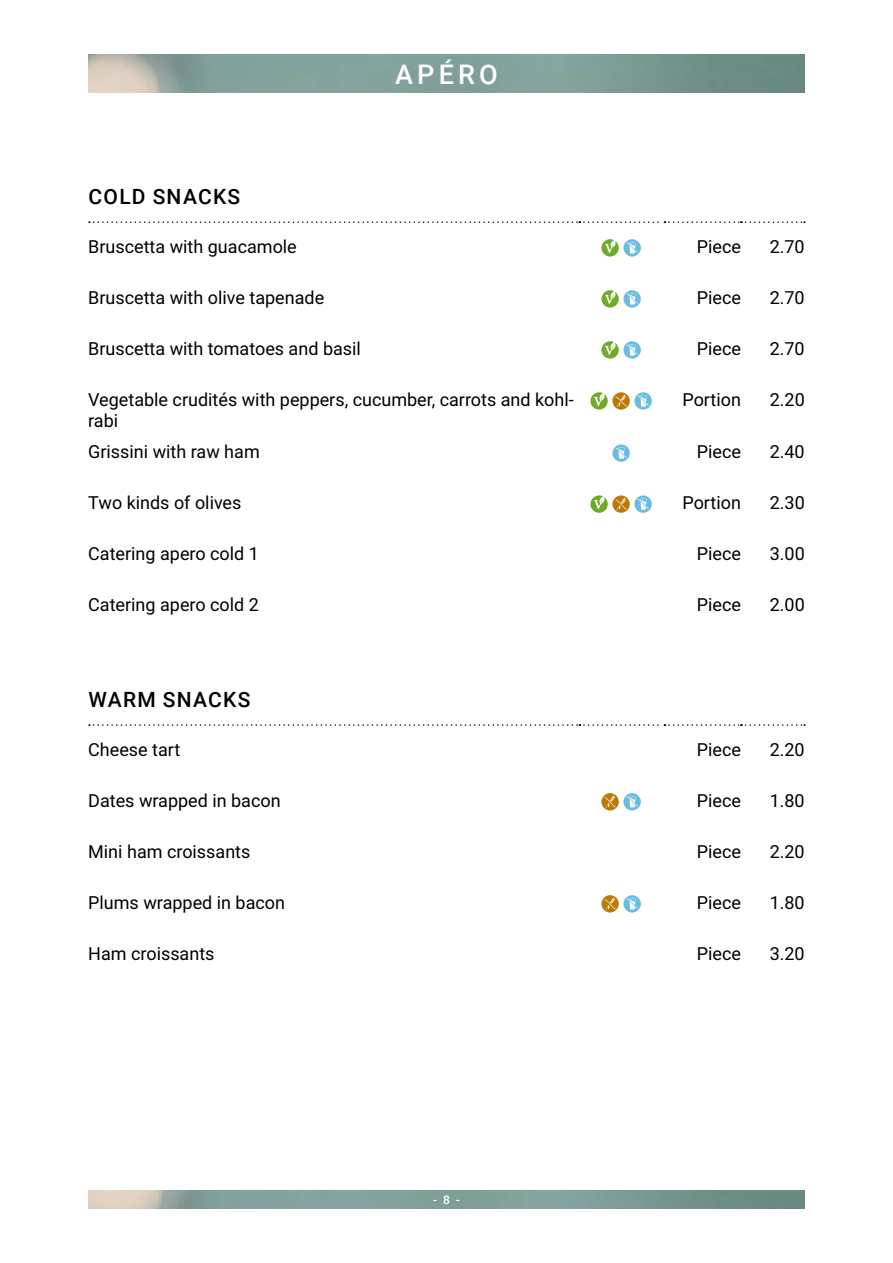
<style>
.page{position:relative;width:893px;height:1263px;background:#fff}
.page>*{position:absolute;margin:0;border:0;box-sizing:border-box;transform-origin:0 0}
.t1{font:500 27px "Roboto";letter-spacing:.155em;color:#fff}
.t2{font:500 21px "Roboto";letter-spacing:.06em;color:#000}
.t3{font:18px/21.6px "Roboto";color:#000}
.t4{font:500 12px "Roboto";color:#fff}
</style>
<div class="page">
<img style="left:88px;top:1190px;width:717px;height:18px">
<img style="left:88px;top:55px;width:717px;height:38px">
<svg style="left:89px;top:221px;width:716px;height:2px"></svg>
<svg style="left:601px;top:239px;width:18px;height:18px"></svg>
<svg style="left:605px;top:240px;width:11px;height:13px"></svg>
<svg style="left:623px;top:239px;width:18px;height:18px"></svg>
<svg style="left:626px;top:242px;width:12px;height:11px"></svg>
<svg style="left:601px;top:290px;width:18px;height:18px"></svg>
<svg style="left:605px;top:291px;width:11px;height:13px"></svg>
<svg style="left:623px;top:290px;width:18px;height:18px"></svg>
<svg style="left:626px;top:293px;width:12px;height:11px"></svg>
<svg style="left:601px;top:341px;width:18px;height:18px"></svg>
<svg style="left:605px;top:342px;width:11px;height:13px"></svg>
<svg style="left:623px;top:341px;width:18px;height:18px"></svg>
<svg style="left:626px;top:344px;width:12px;height:12px"></svg>
<svg style="left:590px;top:392px;width:18px;height:18px"></svg>
<svg style="left:594px;top:393px;width:11px;height:13px"></svg>
<svg style="left:612px;top:392px;width:18px;height:18px"></svg>
<svg style="left:615px;top:395px;width:12px;height:12px"></svg>
<svg style="left:634px;top:392px;width:18px;height:18px"></svg>
<svg style="left:637px;top:395px;width:12px;height:12px"></svg>
<svg style="left:612px;top:444px;width:18px;height:18px"></svg>
<svg style="left:615px;top:447px;width:12px;height:12px"></svg>
<svg style="left:590px;top:495px;width:18px;height:18px"></svg>
<svg style="left:594px;top:496px;width:11px;height:13px"></svg>
<svg style="left:612px;top:495px;width:18px;height:18px"></svg>
<svg style="left:615px;top:498px;width:12px;height:12px"></svg>
<svg style="left:634px;top:495px;width:18px;height:18px"></svg>
<svg style="left:637px;top:498px;width:12px;height:12px"></svg>
<svg style="left:89px;top:724px;width:716px;height:2px"></svg>
<svg style="left:601px;top:793px;width:18px;height:17px"></svg>
<svg style="left:604px;top:795px;width:12px;height:13px"></svg>
<svg style="left:623px;top:793px;width:18px;height:17px"></svg>
<svg style="left:626px;top:796px;width:12px;height:11px"></svg>
<svg style="left:601px;top:895px;width:18px;height:17px"></svg>
<svg style="left:604px;top:897px;width:12px;height:13px"></svg>
<svg style="left:623px;top:895px;width:18px;height:17px"></svg>
<svg style="left:626px;top:898px;width:12px;height:11px"></svg>
<h1 class="t1" style="left:395px;top:55px;width:104px">APÉRO</h1>
<p class="t2" style="left:89px;top:182px;width:153px">COLD SNACKS</p>
<p class="t3" style="left:88px;top:235px;width:210px">Bruscetta with guacamole</p>
<p class="t3" style="left:697px;top:235px;width:46px">Piece</p>
<p class="t3" style="left:770px;top:235px;width:37px">2.70</p>
<p class="t3" style="left:88px;top:286px;width:237px">Bruscetta with olive tapenade</p>
<p class="t3" style="left:697px;top:286px;width:46px">Piece</p>
<p class="t3" style="left:770px;top:286px;width:37px">2.70</p>
<p class="t3" style="left:88px;top:337px;width:274px">Bruscetta with tomatoes and basil</p>
<p class="t3" style="left:697px;top:337px;width:46px">Piece</p>
<p class="t3" style="left:770px;top:337px;width:37px">2.70</p>
<p class="t3" style="left:88px;top:388px;width:487px">Vegetable crudités with peppers, cucumber, carrots and kohl&shy;rabi</p>
<p class="t3" style="left:682px;top:388px;width:60px">Portion</p>
<p class="t3" style="left:770px;top:388px;width:37px">2.20</p>
<p class="t3" style="left:88px;top:440px;width:173px">Grissini with raw ham</p>
<p class="t3" style="left:697px;top:440px;width:46px">Piece</p>
<p class="t3" style="left:770px;top:440px;width:37px">2.40</p>
<p class="t3" style="left:88px;top:491px;width:155px">Two kinds of olives</p>
<p class="t3" style="left:682px;top:491px;width:60px">Portion</p>
<p class="t3" style="left:770px;top:491px;width:37px">2.30</p>
<p class="t3" style="left:88px;top:542px;width:172px">Catering apero cold 1</p>
<p class="t3" style="left:697px;top:542px;width:46px">Piece</p>
<p class="t3" style="left:770px;top:542px;width:37px">3.00</p>
<p class="t3" style="left:88px;top:593px;width:172px">Catering apero cold 2</p>
<p class="t3" style="left:697px;top:593px;width:46px">Piece</p>
<p class="t3" style="left:770px;top:593px;width:37px">2.00</p>
<p class="t2" style="left:89px;top:685px;width:163px">WARM SNACKS</p>
<p class="t3" style="left:88px;top:738px;width:94px">Cheese tart</p>
<p class="t3" style="left:697px;top:738px;width:46px">Piece</p>
<p class="t3" style="left:770px;top:738px;width:37px">2.20</p>
<p class="t3" style="left:88px;top:789px;width:194px">Dates wrapped in bacon</p>
<p class="t3" style="left:697px;top:789px;width:46px">Piece</p>
<p class="t3" style="left:770px;top:789px;width:37px">1.80</p>
<p class="t3" style="left:88px;top:840px;width:164px">Mini ham croissants</p>
<p class="t3" style="left:697px;top:840px;width:46px">Piece</p>
<p class="t3" style="left:770px;top:840px;width:37px">2.20</p>
<p class="t3" style="left:88px;top:891px;width:198px">Plums wrapped in bacon</p>
<p class="t3" style="left:697px;top:891px;width:46px">Piece</p>
<p class="t3" style="left:770px;top:891px;width:37px">1.80</p>
<p class="t3" style="left:88px;top:942px;width:128px">Ham croissants</p>
<p class="t3" style="left:697px;top:942px;width:46px">Piece</p>
<p class="t3" style="left:770px;top:942px;width:37px">3.20</p>
<p class="t4" style="left:433px;top:1191px;width:28px">- 8 -</p>
</div>
